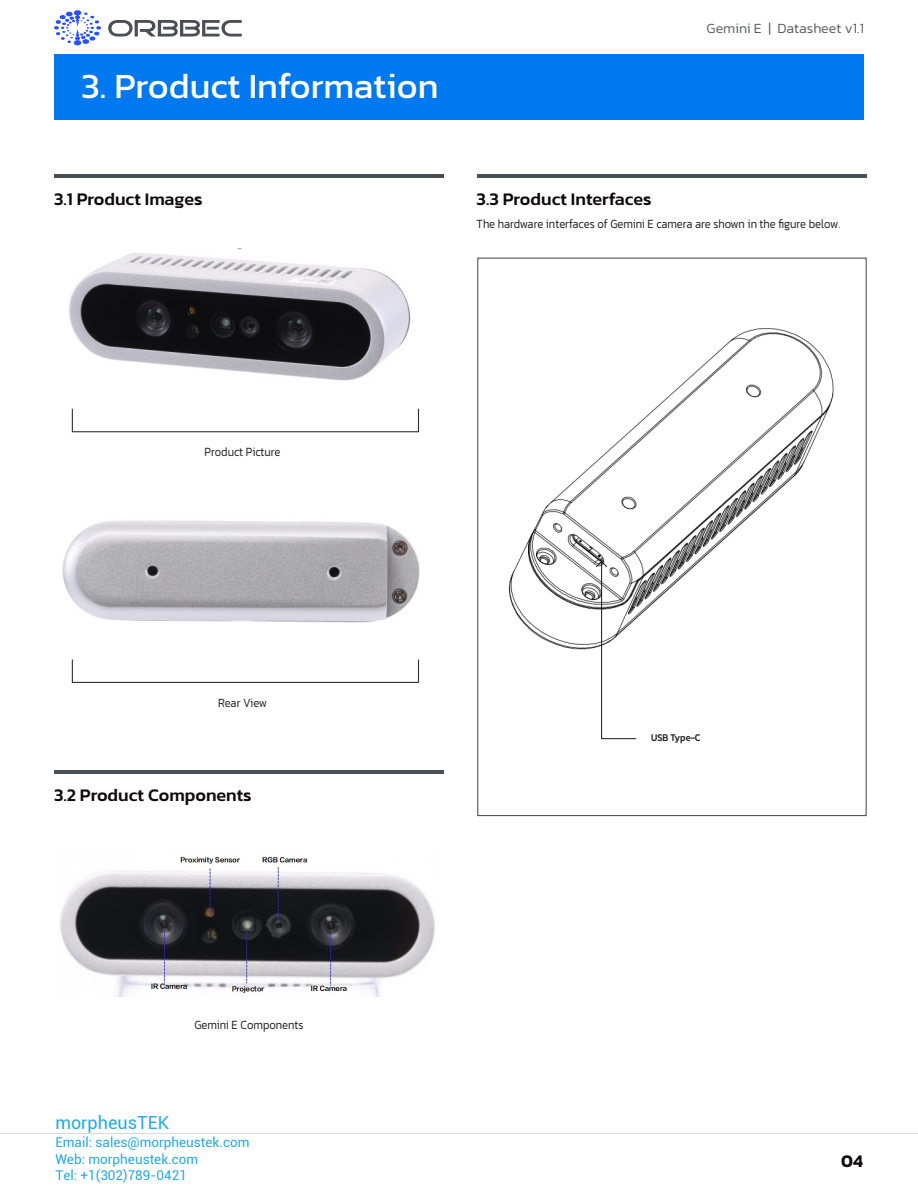
<style>
.page{position:relative;width:918px;height:1188px;background:#fff}
.page>*{position:absolute;margin:0;border:0;box-sizing:border-box;transform-origin:0 0}
.t1{font:36px "Kanit";color:#fff}
.t2{font:500 18px "Kanit";color:#0f090c}
.t3{font:18px "Roboto";color:#27aae1}
.t4{font:600 18px "Kanit";color:#0f090c}
.t5{font:300 14.25px "Kanit";color:#5d5f5e}
.t6{font:13.5px/16.2px "Roboto";color:#27aae1}
.t7{font:300 12.75px "Kanit";color:#231f20;scale:.88 1}
.t8{font:500 10.5px "Kanit";color:#231f20;scale:.88 1}
</style>
<div class="page">
<hr style="left:54px;top:174px;width:390px;height:4px;background:#495055">
<div style="left:72px;top:659px;width:347px;height:24px;border:1px solid #120909"></div>
<hr style="left:54px;top:770px;width:390px;height:4px;background:#495055">
<hr style="left:477px;top:174px;width:390px;height:4px;background:#495055">
<div style="left:54px;top:54px;width:810px;height:66px;background:#0078f0"></div>
<svg style="left:108px;top:20px;width:134px;height:17px"></svg>
<svg style="left:54px;top:10px;width:47px;height:35px"></svg>
<img style="left:69px;top:248px;width:342px;height:133px">
<img style="left:62px;top:520px;width:358px;height:103px">
<img style="left:60px;top:856px;width:375px;height:140px">
<img style="left:509px;top:328px;width:325px;height:322px">
<svg style="left:595px;top:560px;width:42px;height:180px"></svg>
<hr style="left:0;top:1133px;width:918px;height:1px;background:#d9d9d9">
<p class="t1" style="left:81px;top:60px;width:359px">3. Product Information</p>
<p class="t2" style="left:54px;top:185px;width:150px">3.1 Product Images</p>
<p class="t5" style="left:707px;top:18px;width:159px">Gemini E | Datasheet v1.1</p>
<p class="t2" style="left:477px;top:185px;width:176px">3.3 Product Interfaces</p>
<p class="t7" style="left:477px;top:215px;width:415px">The hardware interfaces of Gemini E camera are shown in the figure below.</p>
<p class="t7" style="left:205px;top:443px;width:88px">Product Picture</p>
<p class="t7" style="left:218px;top:694px;width:57px">Rear View</p>
<p class="t2" style="left:54px;top:781px;width:199px">3.2 Product Components</p>
<p class="t7" style="left:194px;top:1016px;width:126px">Gemini E Components</p>
<h2 class="t3" style="left:55px;top:1110px;width:115px">morpheusTEK</h2>
<p class="t6" style="left:55px;top:1134px;width:196px">Email: sales@morpheustek.com<br>Web: morpheustek.com<br>Tel: +1(302)789-0421</p>
<p class="t8" style="left:651px;top:729px;width:57px">USB Type-C</p>
<p class="t4" style="left:841px;top:1147px;width:23px">04</p>
</div>
